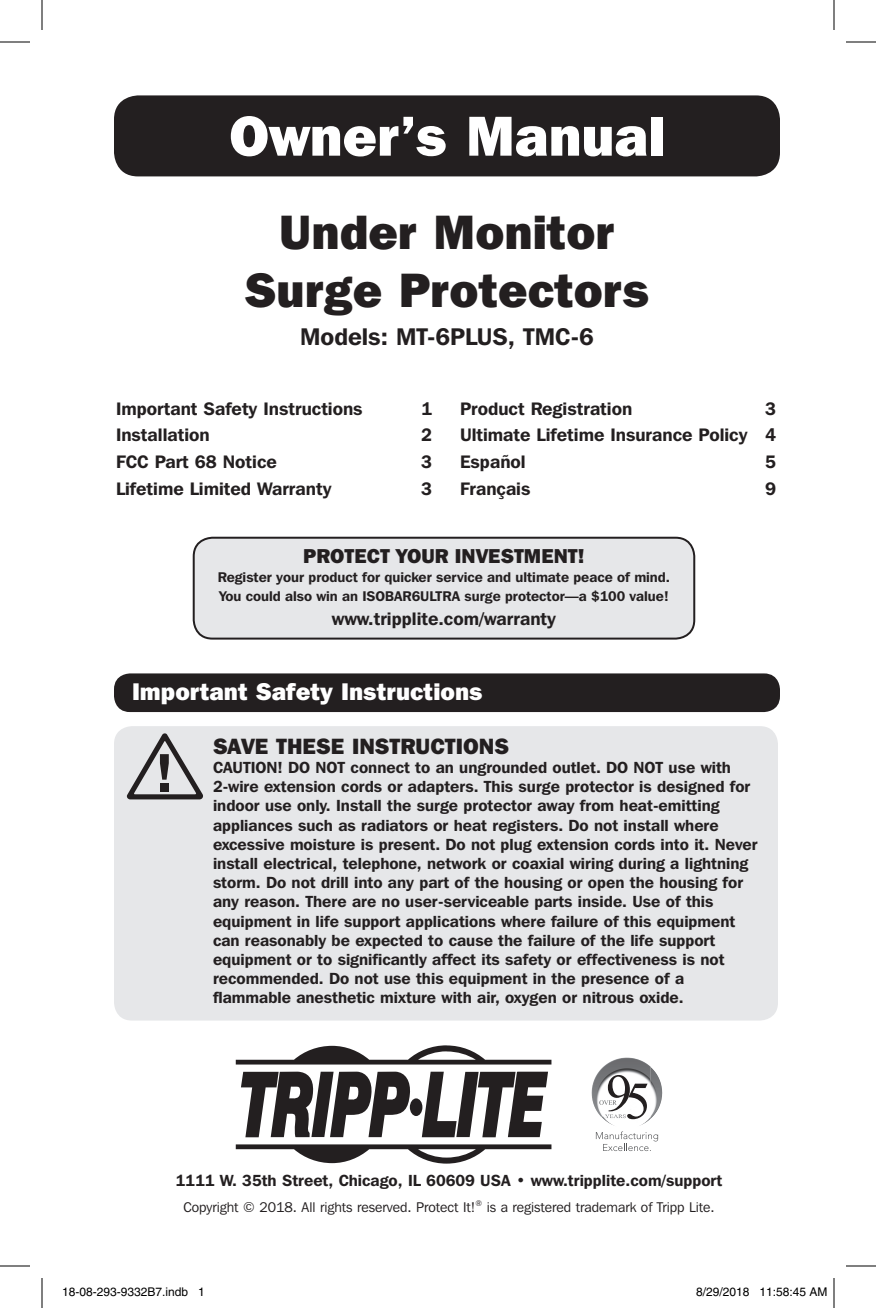
<style>
.page{position:relative;width:876px;height:1308px;background:#fff}
.page>*{position:absolute;margin:0;border:0;box-sizing:border-box;transform-origin:0 0}
.t1{font:800 56px "Franklin Gothic IT Cby BT";color:#fff}
.t2{font:800 48px/57.6px "Franklin Gothic IT Cby BT";color:#231f20;text-align:center}
.t3{font:800 24px "Franklin Gothic IT Cby BT";color:#fff}
.t4{font:600 24px "Franklin Gothic IT Cby BT";color:#231f20}
.t5{font:800 22px "Franklin Gothic IT Cby BT";color:#231f20}
.t6{font:800 20px "Franklin Gothic IT Cby BT";color:#231f20}
.t7{font:600 18px "Franklin Gothic IT Cby BT";color:#231f20}
.t8{font:600 16px/19.2px "Franklin Gothic IT Cby BT";color:#231f20}
.t9{font:600 14px "Franklin Gothic IT Cby BT";color:#231f20}
.t10{font:14px "Franklin Gothic IT Cby BT";color:#231f20}
.t11{font:12px "Helvetica";color:#000}
</style>
<div class="page">
<div style="left:114px;top:95px;width:666px;height:81px;background:#231f20;border-radius:24px"></div>
<div style="left:114px;top:673px;width:666px;height:39px;background:#231f20;border-radius:16px"></div>
<div style="left:114px;top:726px;width:664px;height:295px;background:#e6e7e9;border-radius:18px"></div>
<svg style="left:127px;top:733px;width:76px;height:66px"></svg>
<div style="left:160px;top:783px;width:8px;height:9px;background:#231f20"></div>
<div style="left:194px;top:538px;width:500px;height:101px;background:#e6e7e9;border-radius:19px"></div>
<div style="left:193px;top:537px;width:502px;height:103px;border:2px solid #231f20;border-radius:19px"></div>
<div style="left:410px;top:1098px;width:12px;height:18px;background:#231f20;border-radius:50%"></div>
<svg style="left:241px;top:1072px;width:170px;height:65px"></svg>
<svg style="left:422px;top:1072px;width:126px;height:65px"></svg>
<svg style="left:236px;top:1045px;width:315px;height:20px"></svg>
<svg style="left:236px;top:1144px;width:315px;height:20px"></svg>
<img style="left:596px;top:1058px;width:29px;height:18px">
<img style="left:650px;top:1073px;width:12px;height:46px">
<img style="left:604px;top:1119px;width:40px;height:7px">
<svg style="left:596px;top:1131px;width:62px;height:20px"></svg>
<svg style="left:599px;top:1075px;width:49px;height:44px"></svg>
<hr style="left:0;top:42px;width:30px;height:1px;background:#000">
<hr style="left:846px;top:42px;width:30px;height:1px;background:#000">
<hr style="left:0;top:1266px;width:30px;height:1px;background:#000">
<hr style="left:846px;top:1266px;width:30px;height:1px;background:#000">
<hr style="left:42px;top:0;width:1px;height:30px;background:#000">
<hr style="left:42px;top:1278px;width:1px;height:30px;background:#000">
<hr style="left:834px;top:0;width:1px;height:30px;background:#000">
<hr style="left:834px;top:1278px;width:1px;height:30px;background:#000">
<p class="t1" style="left:229px;top:100px;width:437px">Owner’s Manual</p>
<p class="t2" style="left:245px;top:202px;width:406px">Under Monitor<br>Surge Protectors</p>
<p class="t4" style="left:300px;top:321px;width:295px">Models: MT-6PLUS, TMC-6</p>
<p class="t7" style="left:116px;top:397px;width:248px">Important Safety Instructions</p>
<p class="t7" style="left:421px;top:397px;width:12px">1</p>
<p class="t7" style="left:116px;top:424px;width:95px">Installation</p>
<p class="t7" style="left:421px;top:424px;width:12px">2</p>
<p class="t7" style="left:116px;top:450px;width:162px">FCC Part 68 Notice</p>
<p class="t7" style="left:421px;top:450px;width:12px">3</p>
<p class="t7" style="left:116px;top:477px;width:217px">Lifetime Limited Warranty</p>
<p class="t7" style="left:421px;top:477px;width:12px">3</p>
<p class="t7" style="left:460px;top:397px;width:174px">Product Registration</p>
<p class="t7" style="left:765px;top:397px;width:12px">3</p>
<p class="t7" style="left:460px;top:424px;width:318px">Ultimate Lifetime Insurance Policy 4</p>
<p class="t7" style="left:460px;top:450px;width:67px">Español</p>
<p class="t7" style="left:765px;top:450px;width:12px">5</p>
<p class="t7" style="left:460px;top:477px;width:72px">Français</p>
<p class="t7" style="left:765px;top:477px;width:12px">9</p>
<p class="t6" style="left:303px;top:544px;width:283px">PROTECT YOUR INVESTMENT!</p>
<p class="t9" style="left:218px;top:569px;width:454px">Register your product for quicker service and ultimate peace of mind.</p>
<p class="t9" style="left:219px;top:588px;width:451px">You could also win an ISOBAR6ULTRA surge protector—a $100 value!</p>
<p class="t7" style="left:332px;top:607px;width:226px">www.tripplite.com/warranty</p>
<p class="t3" style="left:132px;top:677px;width:352px">Important Safety Instructions</p>
<p class="t5" style="left:213px;top:732px;width:298px">SAVE THESE INSTRUCTIONS</p>
<p class="t8" style="left:213px;top:757px;width:546px">CAUTION! DO NOT connect to an ungrounded outlet. DO NOT use with 2-wire extension cords or adapters. This surge protector is designed for indoor use only. Install the surge protector away from heat-emitting appliances such as radiators or heat registers. Do not install where excessive moisture is present. Do not plug extension cords into it. Never install electrical, telephone, network or coaxial wiring during a lightning storm. Do not drill into any part of the housing or open the housing for any reason. There are no user-serviceable parts inside. Use of this equipment in life support applications where failure of this equipment can reasonably be expected to cause the failure of the life support equipment or to significantly affect its safety or effectiveness is not recommended. Do not use this equipment in the presence of a flammable anesthetic mixture with air, oxygen or nitrous oxide.</p>
<p class="t8" style="left:176px;top:1170px;width:548px">1111 W. 35th Street, Chicago, IL 60609 USA • www.tripplite.com/support</p>
<p class="t10" style="left:183px;top:1198px;width:533px">Copyright © 2018. All rights reserved. Protect It!<sup>®</sup> is a registered trademark of Tripp Lite.</p>
<p class="t11" style="left:62px;top:1285px;width:144px">18-08-293-9332B7.indb 1</p>
<p class="t11" style="left:696px;top:1285px;width:133px">8/29/2018 11:58:45 AM</p>
</div>
